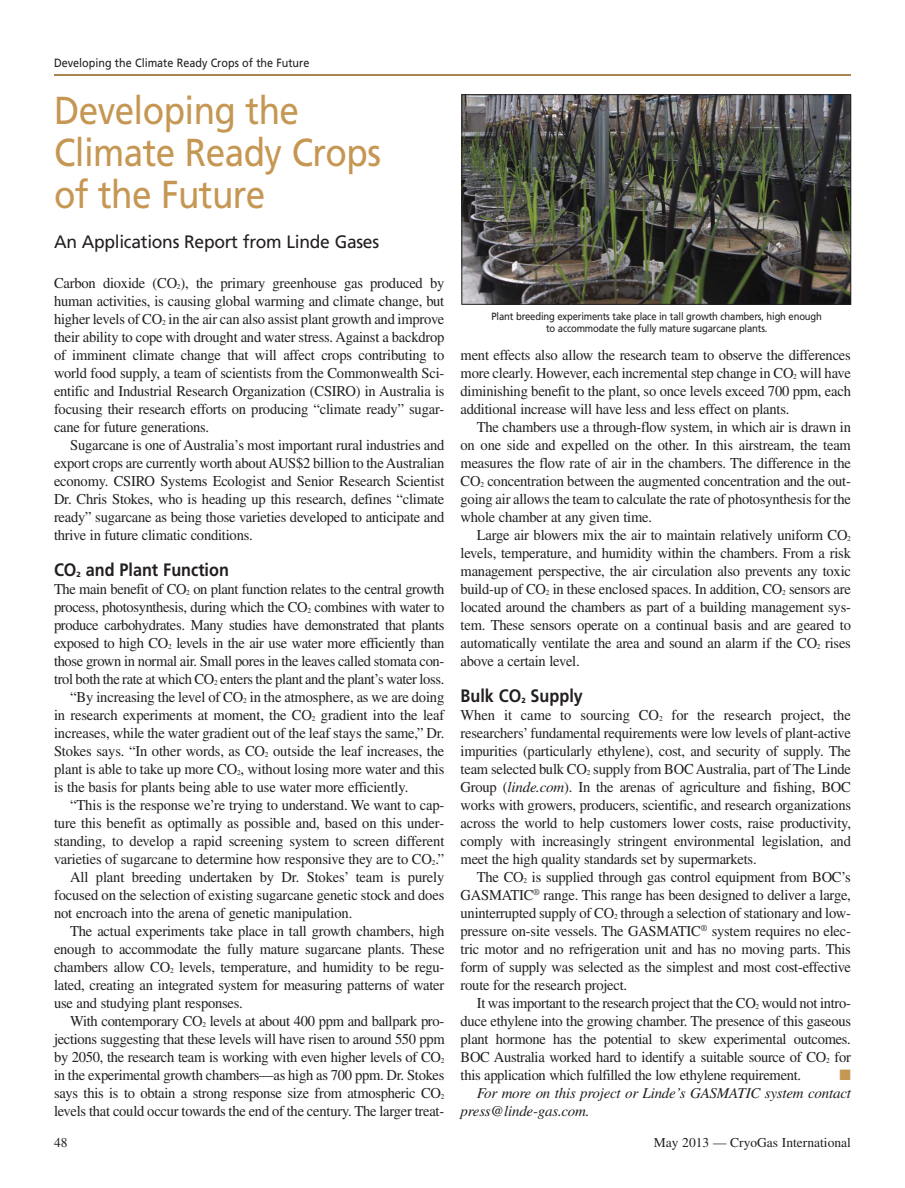
<style>
.page{position:relative;width:905px;height:1188px;background:#fff}
.page>*{position:absolute;margin:0;border:0;box-sizing:border-box;transform-origin:0 0}
.t1{font:39px/42px "Frutiger";letter-spacing:-.015em;color:#c59753;scale:.9 1}
.t2{font:18px "Frutiger";letter-spacing:-.015em;color:#231f20}
.t3{font:700 18px "Frutiger";color:#231f20;scale:.9 1}
.t4{font:15px/18px "Times";letter-spacing:-.015em;color:#231f20;text-align:justify}
.t5{font:italic 15px/18px "Times";letter-spacing:-.015em;color:#231f20}
.t6{font:15px "Zapf Dingbats";color:#c59753}
.t7{font:13.5px "Times";color:#231f20}
.t8{font:12px "Frutiger";color:#231f20;scale:.9 1}
.t9{font:10.5px/12px "Frutiger";letter-spacing:-.015em;color:#231f20;text-align:center;scale:.9 1}
.t10{font:900 7.5px "Frutiger";color:#231f20}
.s1{font-style:italic}
</style>
<div class="page">
<hr style="left:54px;top:74px;width:796px;height:2px;background:#c59753">
<img style="left:463px;top:96px;width:385px;height:206px">
<div style="left:461px;top:94px;width:389px;height:210px;border:1px solid #231f20"></div>
<p class="t8" style="left:54px;top:58px;width:285px">Developing the Climate Ready Crops of the Future</p>
<h1 class="t1" style="left:54px;top:92px;width:365px">Developing the<br>Climate Ready Crops of the Future</h1>
<p class="t2" style="left:54px;top:234px;width:327px">An Applications Report from Linde Gases</p>
<p class="t4" style="left:54px;top:275px;width:392px">Carbon dioxide (CO<sub>2</sub>), the primary greenhouse gas produced by human activities, is causing global warming and climate change, but higher levels of CO<sub>2</sub> in the air can also assist plant growth and improve their ability to cope with drought and water stress. Against a backdrop of imminent climate change that will affect crops contributing to world food supply, a team of scientists from the Commonwealth Sci&shy;entific and Industrial Research Organization (CSIRO) in Australia is focusing their research efforts on producing “climate ready” sugar&shy;cane for future generations.</p>
<p class="t4" style="left:54px;top:437px;width:392px;text-indent:16px">Sugarcane is one of Australia’s most important rural industries and export crops are currently worth about AUS$2 billion to the Australian economy. CSIRO Systems Ecologist and Senior Research Scientist Dr. Chris Stokes, who is heading up this research, defines “climate ready” sugarcane as being those varieties developed to anticipate and thrive in future climatic conditions.</p>
<p class="t3" style="left:54px;top:562px;width:26px">CO</p>
<p class="t10" style="left:76px;top:571px;width:6px">2</p>
<p class="t3" style="left:86px;top:562px;width:160px">and Plant Function</p>
<p class="t4" style="left:54px;top:581px;width:392px">The main benefit of CO<sub>2</sub> on plant function relates to the central growth</p>
<p class="t4" style="left:54px;top:599px;width:392px">process, photosynthesis, during which the CO<sub>2</sub> combines with water to</p>
<p class="t4" style="left:54px;top:617px;width:392px">produce carbohydrates. Many studies have demonstrated that plants</p>
<p class="t4" style="left:54px;top:635px;width:392px">exposed to high CO<sub>2</sub> levels in the air use water more efficiently than</p>
<p class="t4" style="left:54px;top:653px;width:392px">those grown in normal air. Small pores in the leaves called stomata con-</p>
<p class="t4" style="left:54px;top:671px;width:392px">trol both the rate at which CO<sub>2</sub> enters the plant and the plant’s water loss.</p>
<p class="t4" style="left:70px;top:689px;width:375px">“By increasing the level of CO<sub>2</sub> in the atmosphere, as we are doing</p>
<p class="t4" style="left:54px;top:707px;width:392px">in research experiments at moment, the CO<sub>2</sub> gradient into the leaf</p>
<p class="t4" style="left:54px;top:725px;width:392px">increases, while the water gradient out of the leaf stays the same,” Dr.</p>
<p class="t4" style="left:54px;top:743px;width:392px">Stokes says. “In other words, as CO<sub>2</sub> outside the leaf increases, the</p>
<p class="t4" style="left:54px;top:761px;width:392px">plant is able to take up more CO<sub>2</sub>, without losing more water and this</p>
<p class="t4" style="left:54px;top:779px;width:356px">is the basis for plants being able to use water more efficiently.</p>
<p class="t4" style="left:70px;top:797px;width:375px">“This is the response we’re trying to understand. We want to cap-</p>
<p class="t4" style="left:54px;top:815px;width:392px">ture this benefit as optimally as possible and, based on this under-</p>
<p class="t4" style="left:54px;top:833px;width:392px">standing, to develop a rapid screening system to screen different</p>
<p class="t4" style="left:54px;top:851px;width:392px">varieties of sugarcane to determine how responsive they are to CO<sub>2</sub>.”</p>
<p class="t4" style="left:70px;top:869px;width:375px">All plant breeding undertaken by Dr. Stokes’ team is purely</p>
<p class="t4" style="left:54px;top:887px;width:392px">focused on the selection of existing sugarcane genetic stock and does</p>
<p class="t4" style="left:54px;top:905px;width:300px">not encroach into the arena of genetic manipulation.</p>
<p class="t4" style="left:70px;top:923px;width:375px">The actual experiments take place in tall growth chambers, high</p>
<p class="t4" style="left:54px;top:941px;width:392px">enough to accommodate the fully mature sugarcane plants. These</p>
<p class="t4" style="left:54px;top:959px;width:392px">chambers allow CO<sub>2</sub> levels, temperature, and humidity to be regu-</p>
<p class="t4" style="left:54px;top:977px;width:392px">lated, creating an integrated system for measuring patterns of water</p>
<p class="t4" style="left:54px;top:995px;width:190px">use and studying plant responses.</p>
<p class="t4" style="left:70px;top:1013px;width:375px">With contemporary CO<sub>2</sub> levels at about 400 ppm and ballpark pro-</p>
<p class="t4" style="left:54px;top:1031px;width:392px">jections suggesting that these levels will have risen to around 550 ppm</p>
<p class="t4" style="left:54px;top:1049px;width:392px">by 2050, the research team is working with even higher levels of CO<sub>2</sub></p>
<p class="t4" style="left:54px;top:1067px;width:392px">in the experimental growth chambers—as high as 700 ppm. Dr. Stokes</p>
<p class="t4" style="left:54px;top:1085px;width:392px">says this is to obtain a strong response size from atmospheric CO<sub>2</sub></p>
<p class="t4" style="left:54px;top:1103px;width:392px">levels that could occur towards the end of the century. The larger treat-</p>
<p class="t9" style="left:491px;top:311px;width:368px">Plant breeding experiments take place in tall growth chambers, high enough to accommodate the fully mature sugarcane plants.</p>
<p class="t4" style="left:460px;top:347px;width:392px">ment effects also allow the research team to observe the differences more clearly. However, each incremental step change in CO<sub>2</sub> will have diminishing benefit to the plant, so once levels exceed 700 ppm, each additional increase will have less and less effect on plants.</p>
<p class="t4" style="left:460px;top:419px;width:392px;text-indent:16px">The chambers use a through-flow system, in which air is drawn in on one side and expelled on the other. In this airstream, the team measures the flow rate of air in the chambers. The difference in the CO<sub>2</sub> concentration between the augmented concentration and the out&shy;going air allows the team to calculate the rate of photosynthesis for the whole chamber at any given time.</p>
<p class="t4" style="left:460px;top:527px;width:392px;text-indent:16px">Large air blowers mix the air to maintain relatively uniform CO<sub>2 </sub>levels, temperature, and humidity within the chambers. From a risk management perspective, the air circulation also prevents any toxic build-up of CO<sub>2</sub> in these enclosed spaces. In addition, CO<sub>2</sub> sensors are located around the chambers as part of a building management sys&shy;tem. These sensors operate on a continual basis and are geared to automatically ventilate the area and sound an alarm if the CO<sub>2</sub> rises above a certain level.</p>
<p class="t3" style="left:460px;top:688px;width:69px">Bulk CO</p>
<p class="t10" style="left:521px;top:697px;width:6px">2</p>
<p class="t3" style="left:530px;top:688px;width:59px">Supply</p>
<p class="t4" style="left:460px;top:707px;width:392px">When it came to sourcing CO<sub>2</sub> for the research project, the researchers’ fundamental requirements were low levels of plant-active impurities (particularly ethylene), cost, and security of supply. The team selected bulk CO<sub>2</sub> supply from BOC Australia, part of The Linde Group (<span class="s1">linde.com</span>). In the arenas of agriculture and fishing, BOC works with growers, producers, scientific, and research organizations across the world to help customers lower costs, raise productivity, comply with increasingly stringent environmental legislation, and meet the high quality standards set by supermarkets.</p>
<p class="t4" style="left:460px;top:869px;width:392px;text-indent:16px">The CO<sub>2</sub> is supplied through gas control equipment from BOC’s GASMATIC<sup>®</sup> range. This range has been designed to deliver a large, uninterrupted supply of CO<sub>2</sub> through a selection of stationary and low&shy;pressure on-site vessels. The GASMATIC<sup>®</sup> system requires no elec&shy;tric motor and no refrigeration unit and has no moving parts. This form of supply was selected as the simplest and most cost-effective route for the research project.</p>
<p class="t4" style="left:460px;top:995px;width:392px;text-indent:16px">It was important to the research project that the CO<sub>2</sub> would not intro&shy;duce ethylene into the growing chamber. The presence of this gaseous plant hormone has the potential to skew experimental outcomes.<br>BOC Australia worked hard to identify a suitable source of CO<sub>2</sub> for this application which fulfilled the low ethylene requirement.</p>
<p class="t6" style="left:839px;top:1068px;width:13px">■</p>
<p class="t5" style="left:460px;top:1085px;width:392px;text-indent:16px">For more on this project or Linde’s GASMATIC system contact press@linde-gas.com.</p>
<p class="t7" style="left:54px;top:1138px;width:15px">48</p>
<p class="t7" style="left:653px;top:1138px;width:199px">May 2013 — CryoGas International</p>
</div>
